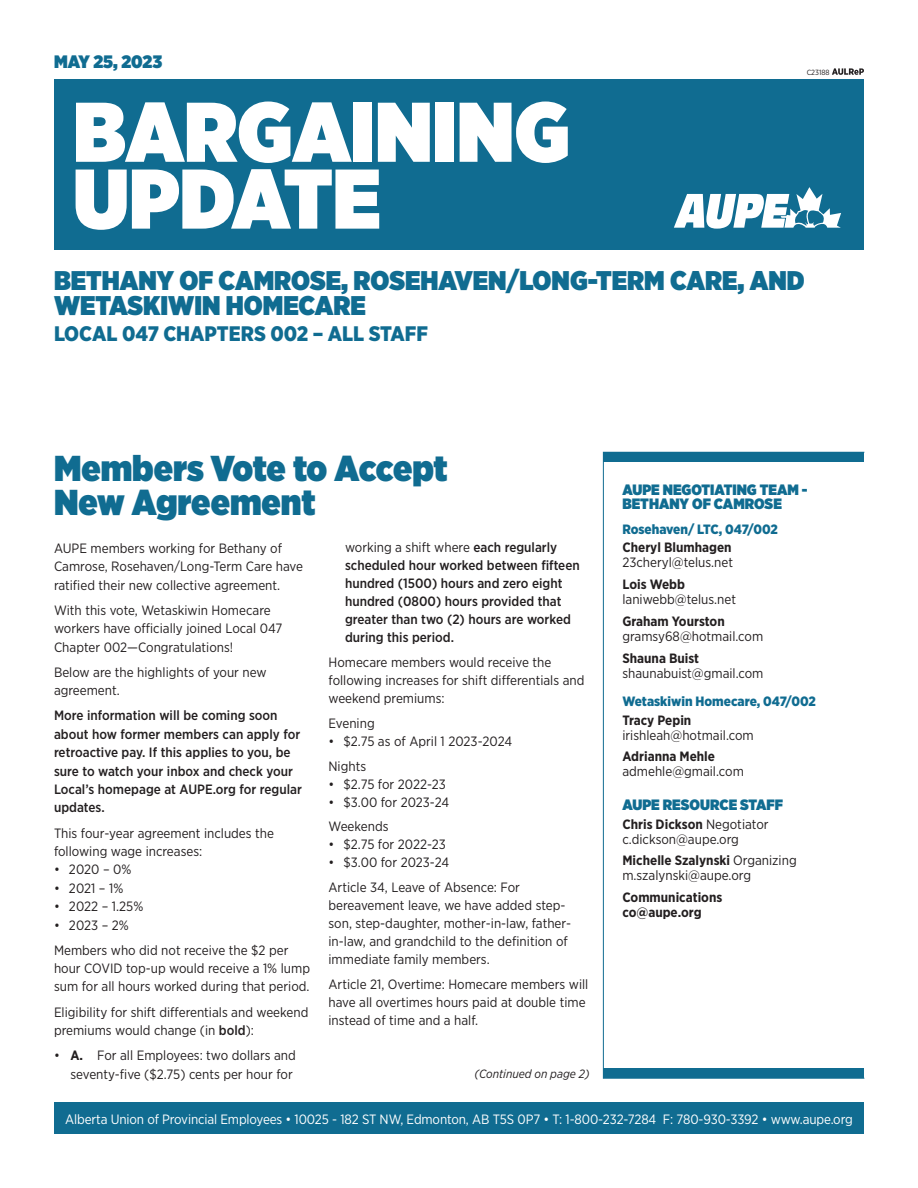
<style>
.page{position:relative;width:918px;height:1188px;background:#fff}
.page>*{position:absolute;margin:0;border:0;box-sizing:border-box;transform-origin:0 0}
.t1{font:900 84.45px "Gotham Narrow";color:#fff}
.t2{font:900 36px/34.5px "Gotham Narrow";color:#106c91}
.t3{font:900 27px/25.5px "Gotham Narrow";color:#106c91}
.t4{font:900 21px "Gotham Narrow";color:#106c91}
.t5{font:900 18px "Gotham Narrow";color:#106c91}
.body_copy{font:900 15px/13.5px "Gotham Narrow";color:#106c91}
.body_copy-2{font:13.5px/18.5px "Gotham Narrow";color:#231f20}
.body_copy-3{font:500 13.5px/18.5px "Gotham Narrow";color:#231f20}
.body_copy-4{font:700 13.5px "Gotham Narrow";color:#231f20}
.t6{font:13.5px "Gotham Narrow";letter-spacing:-.01em;color:#fff}
.body_copy-5{font:900 13.5px "Gotham Narrow";color:#106c91}
.body_copy-6{font:italic 12px "Gotham Narrow";color:#231f20}
.t7{font:7.5px "Gotham Narrow";color:#231f20}
.s1{font-weight:400}
.s2{font-weight:500}
.s3{font-weight:700}
</style>
<div class="page">
<div style="left:54px;top:79px;width:810px;height:171px;background:#106c91"></div>
<div style="left:54px;top:1102px;width:810px;height:32px;background:#106c91"></div>
<svg style="left:674px;top:187px;width:167px;height:42px"></svg>
<svg style="left:832px;top:68px;width:32px;height:7px"></svg>
<div style="left:603px;top:453px;width:261px;height:9px;background:#106c91"></div>
<div style="left:603px;top:1069px;width:261px;height:9px;background:#106c91"></div>
<div style="left:603px;top:452px;width:262px;height:627px;border:1px solid #106c91"></div>
<p class="t5" style="left:54px;top:50px;width:110px">MAY 25, 2023</p>
<p class="t1" style="left:73px;top:75px;width:498px">BARGAINING</p>
<p class="t1" style="left:73px;top:142px;width:309px">UPDATE</p>
<p class="t7" style="left:807px;top:68px;width:24px">C23188</p>
<p class="t3" style="left:54px;top:267px;width:752px">BETHANY OF CAMROSE, ROSEHAVEN/LONG-TERM CARE, AND<br>WETASKIWIN HOMECARE</p>
<p class="t4" style="left:54px;top:319px;width:376px">LOCAL 047 CHAPTERS 002 – ALL STAFF</p>
<p class="t2" style="left:54px;top:450px;width:395px">Members Vote to Accept<br>New Agreement</p>
<p class="body_copy" style="left:622px;top:483px;width:186px">AUPE NEGOTIATING TEAM -<br>BETHANY OF CAMROSE</p>
<p class="body_copy-5" style="left:622px;top:520px;width:157px">Rosehaven/ LTC, 047/002</p>
<p class="body_copy-4" style="left:622px;top:539px;width:111px">Cheryl Blumhagen</p>
<p class="body_copy-2" style="left:622px;top:553px;width:112px">23cheryl@telus.net</p>
<p class="body_copy-4" style="left:622px;top:576px;width:64px">Lois Webb</p>
<p class="body_copy-2" style="left:622px;top:590px;width:115px">laniwebb@telus.net</p>
<p class="body_copy-4" style="left:622px;top:612px;width:104px">Graham Yourston</p>
<p class="body_copy-2" style="left:622px;top:627px;width:142px">gramsy68@hotmail.com</p>
<p class="body_copy-4" style="left:622px;top:649px;width:78px">Shauna Buist</p>
<p class="body_copy-2" style="left:622px;top:663px;width:143px">shaunabuist@gmail.com</p>
<p class="body_copy-5" style="left:622px;top:692px;width:195px">Wetaskiwin Homecare, 047/002</p>
<p class="body_copy-4" style="left:622px;top:711px;width:70px">Tracy Pepin</p>
<p class="body_copy-2" style="left:622px;top:725px;width:133px">irishleah@hotmail.com</p>
<p class="body_copy-4" style="left:622px;top:748px;width:94px">Adrianna Mehle</p>
<p class="body_copy-2" style="left:622px;top:762px;width:123px">admehle@gmail.com</p>
<p class="body_copy" style="left:622px;top:798px;width:162px">AUPE RESOURCE STAFF</p>
<p class="body_copy-4" style="left:622px;top:815px;width:148px">Chris Dickson <span class="s1">Negotiator</span></p>
<p class="body_copy-2" style="left:622px;top:829px;width:118px">c.dickson@aupe.org</p>
<p class="body_copy-4" style="left:622px;top:852px;width:176px">Michelle Szalynski <span class="s1">Organizing</span></p>
<p class="body_copy-2" style="left:622px;top:866px;width:130px">m.szalynski@aupe.org</p>
<p class="body_copy-4" style="left:622px;top:889px;width:101px">Communications</p>
<p class="body_copy-4" style="left:622px;top:904px;width:81px">co@aupe.org</p>
<p class="body_copy-3" style="left:345px;top:539px;width:236px;line-height:18px"><span class="s1">working a shift where</span> each regularly scheduled hour worked between fifteen hundred (1500) hours and zero eight hundred (0800) hours provided that greater than two (2) hours are worked during this period.</p>
<p class="body_copy-2" style="left:328px;top:653px;width:257px;line-height:18px">Homecare members would receive the following increases for shift differentials and weekend premiums:</p>
<p class="body_copy-2" style="left:328px;top:714px;width:48px">Evening</p>
<p class="body_copy-2" style="left:328px;top:732px;width:185px">• $2.75 as of April 1 2023-2024</p>
<p class="body_copy-2" style="left:328px;top:756px;width:39px">Nights</p>
<p class="body_copy-2" style="left:328px;top:774px;width:119px">• $2.75 for 2022-23</p>
<p class="body_copy-2" style="left:328px;top:792px;width:122px">• $3.00 for 2023-24</p>
<p class="body_copy-2" style="left:328px;top:817px;width:62px">Weekends</p>
<p class="body_copy-2" style="left:328px;top:835px;width:119px">• $2.75 for 2022-23</p>
<p class="body_copy-2" style="left:328px;top:853px;width:122px">• $3.00 for 2023-24</p>
<p class="body_copy-2" style="left:328px;top:878px;width:244px;line-height:18px">Article 34, Leave of Absence: For bereavement leave, we have added step&shy;son, step-daughter, mother-in-law, father&shy;in-law, and grandchild to the definition of immediate family members.</p>
<p class="body_copy-2" style="left:328px;top:975px;width:261px;line-height:18px">Article 21, Overtime: Homecare members will have all overtimes hours paid at double time instead of time and a half.</p>
<p class="body_copy-2" style="left:54px;top:539px;width:250px">AUPE members working for Bethany of<br>Camrose, Rosehaven/Long-Term Care have ratified their new collective agreement.</p>
<p class="body_copy-2" style="left:54px;top:601px;width:230px">With this vote, Wetaskiwin Homecare workers have officially joined Local 047<br>Chapter 002—Congratulations!</p>
<p class="body_copy-2" style="left:54px;top:663px;width:214px">Below are the highlights of your new agreement.</p>
<p class="body_copy-3" style="left:54px;top:706px;width:249px">More information will be coming soon about how former members can apply for retroactive pay. If this applies to you, be sure to watch your inbox and check your Local’s homepage at AUPE.org for regular updates.</p>
<p class="body_copy-2" style="left:54px;top:823px;width:221px">This four-year agreement includes the following wage increases:</p>
<p class="body_copy-2" style="left:54px;top:860px;width:79px">• 2020 – 0%</p>
<p class="body_copy-2" style="left:54px;top:878px;width:71px">• 2021 – 1%</p>
<p class="body_copy-2" style="left:54px;top:897px;width:91px">• 2022 – 1.25%</p>
<p class="body_copy-2" style="left:54px;top:915px;width:76px">• 2023 – 2%</p>
<p class="body_copy-2" style="left:54px;top:940px;width:258px">Members who did not receive the $2 per hour COVID top-up would receive a 1% lump sum for all hours worked during that period.</p>
<p class="body_copy-2" style="left:54px;top:1002px;width:256px">Eligibility for shift differentials and weekend premiums would change (in <span class="s2">bold</span>):</p>
<p class="body_copy-2" style="left:54px;top:1046px;width:243px;text-align:right">• <span class="s3">A.</span> For all Employees: two dollars and seventy-five ($2.75) cents per hour for</p>
<p class="t6" style="left:65px;top:1110px;width:789px">Alberta Union of Provincial Employees • 10025 - 182 ST NW, Edmonton, AB T5S 0P7 • T: 1-800-232-7284 F: 780-930-3392 • www.aupe.org</p>
<p class="body_copy-6" style="left:475px;top:1067px;width:116px">(Continued on page 2)</p>
</div>
